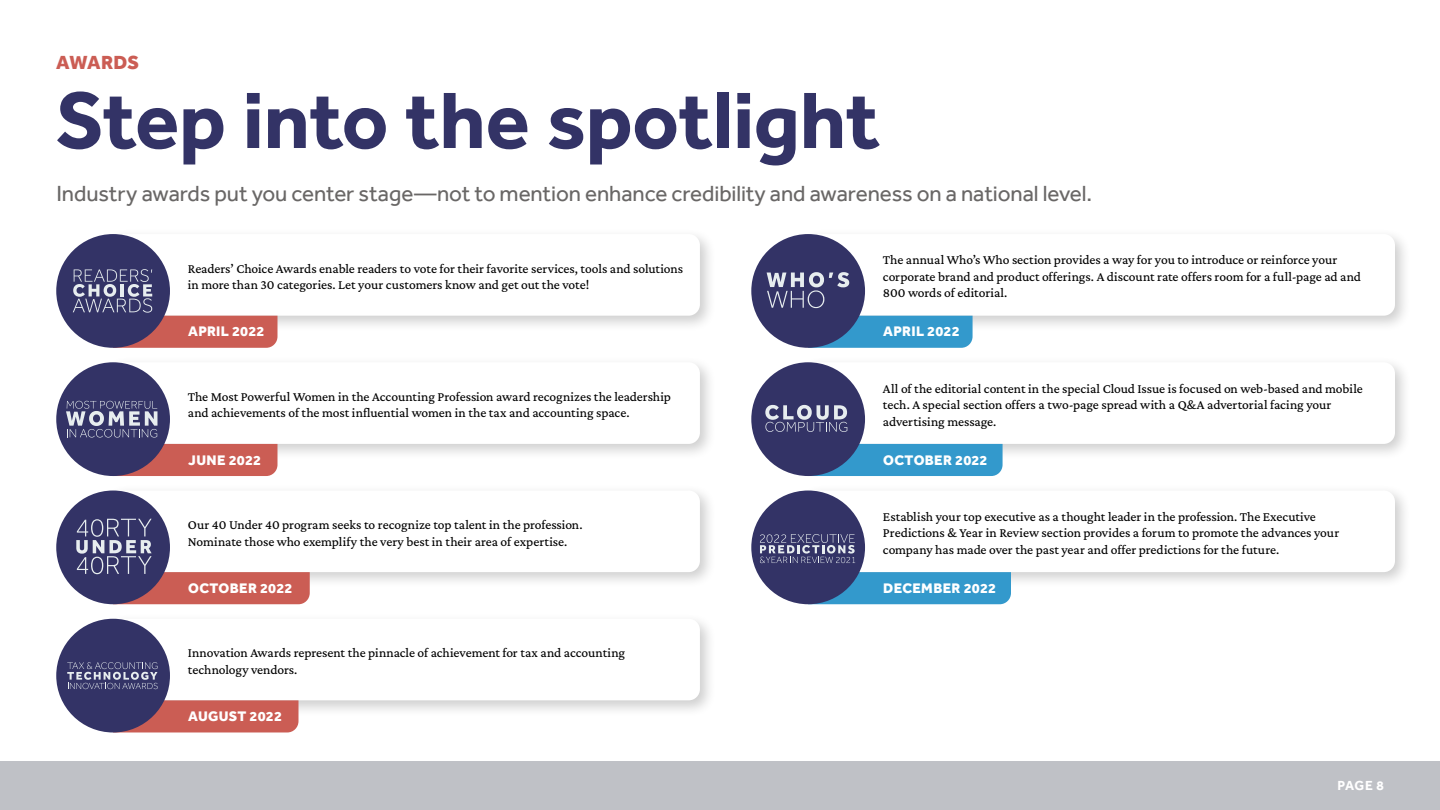
<style>
.page{position:relative;width:1440px;height:810px;background:#fff}
.page>*{position:absolute;margin:0;border:0;box-sizing:border-box;transform-origin:0 0}
.H1_Effra{font:700 82.5px "Effra";letter-spacing:-.005em;color:#336}
.H2_Effra{font:22.5px "Effra";letter-spacing:-.005em;color:#696766}
.H0_Effra{font:800 19.5px "Effra";letter-spacing:.01em;color:#cb5d54}
.H0_Effra-2{font:800 14.25px "Effra";letter-spacing:.02em;color:#fff}
.Body_Basic{font:13.5px/16.5px "Crimson Pro";letter-spacing:-.005em;color:#000}
.t1{font:700 13.5px "Effra";color:#fff}
</style>
<div class="page">
<div style="left:0;top:762px;width:1440px;height:48px;background:#bfc1c6"></div>
<div style="left:107px;top:228px;width:610px;height:105px;background:#000;opacity:.2"></div>
<svg style="left:121px;top:234px;width:579px;height:82px"></svg>
<div style="left:56px;top:234px;width:114px;height:114px;background:#336;border-radius:50%"></div>
<svg style="left:73px;top:269px;width:205px;height:79px"></svg>
<div style="left:802px;top:228px;width:610px;height:105px;background:#000;opacity:.2"></div>
<svg style="left:816px;top:234px;width:579px;height:82px"></svg>
<div style="left:816px;top:316px;width:157px;height:32px;background:#39c"></div>
<div style="left:751px;top:234px;width:114px;height:114px;background:#336;border-radius:50%"></div>
<svg style="left:767px;top:272px;width:82px;height:36px"></svg>
<div style="left:107px;top:612px;width:610px;height:105px;background:#000;opacity:.2"></div>
<svg style="left:121px;top:619px;width:579px;height:81px"></svg>
<div style="left:121px;top:700px;width:178px;height:32px;background:#cb5d54"></div>
<div style="left:56px;top:619px;width:114px;height:113px;background:#336;border-radius:50%"></div>
<svg style="left:67px;top:662px;width:91px;height:27px"></svg>
<div style="left:107px;top:484px;width:610px;height:105px;background:#000;opacity:.2"></div>
<svg style="left:121px;top:491px;width:579px;height:81px"></svg>
<div style="left:56px;top:491px;width:114px;height:113px;background:#336;border-radius:50%"></div>
<svg style="left:76px;top:519px;width:234px;height:85px"></svg>
<div style="left:802px;top:484px;width:610px;height:105px;background:#000;opacity:.2"></div>
<svg style="left:816px;top:491px;width:579px;height:81px"></svg>
<div style="left:816px;top:572px;width:195px;height:32px;background:#39c"></div>
<div style="left:751px;top:491px;width:114px;height:113px;background:#336;border-radius:50%"></div>
<svg style="left:760px;top:534px;width:95px;height:29px"></svg>
<div style="left:107px;top:356px;width:610px;height:105px;background:#000;opacity:.2"></div>
<svg style="left:121px;top:362px;width:579px;height:82px"></svg>
<div style="left:121px;top:444px;width:157px;height:32px;background:#cb5d54"></div>
<div style="left:56px;top:362px;width:114px;height:114px;background:#336;border-radius:50%"></div>
<svg style="left:66px;top:401px;width:91px;height:37px"></svg>
<div style="left:802px;top:356px;width:610px;height:105px;background:#000;opacity:.2"></div>
<svg style="left:816px;top:362px;width:579px;height:82px"></svg>
<div style="left:816px;top:444px;width:187px;height:32px;background:#39c"></div>
<div style="left:751px;top:362px;width:114px;height:114px;background:#336;border-radius:50%"></div>
<svg style="left:765px;top:405px;width:82px;height:27px"></svg>
<p class="H0_Effra" style="left:56px;top:51px;width:84px">AWARDS</p>
<p class="H1_Effra" style="left:56px;top:71px;width:826px">Step into the spotlight</p>
<p class="H2_Effra" style="left:56px;top:180px;width:1037px">Industry awards put you center stage—not to mention enhance credibility and awareness on a national level.</p>
<p class="Body_Basic" style="left:188px;top:260px;width:497px">Readers’ Choice Awards enable readers to vote for their favorite services, tools and solutions in more than 30 categories. Let your customers know and get out the vote!</p>
<p class="H0_Effra-2" style="left:188px;top:323px;width:78px">APRIL 2022</p>
<p class="Body_Basic" style="left:188px;top:388px;width:485px">The Most Powerful Women in the Accounting Profession award recognizes the leadership and achievements of the most influential women in the tax and accounting space.</p>
<p class="H0_Effra-2" style="left:188px;top:451px;width:74px">JUNE 2022</p>
<p class="Body_Basic" style="left:188px;top:516px;width:396px">Our 40 Under 40 program seeks to recognize top talent in the profession.<br>Nominate those who exemplify the very best in their area of expertise.</p>
<p class="H0_Effra-2" style="left:188px;top:580px;width:106px">OCTOBER 2022</p>
<p class="Body_Basic" style="left:188px;top:645px;width:439px">Innovation Awards represent the pinnacle of achievement for tax and accounting technology vendors.</p>
<p class="H0_Effra-2" style="left:188px;top:708px;width:95px">AUGUST 2022</p>
<p class="Body_Basic" style="left:883px;top:252px;width:480px">The annual Who’s Who section provides a way for you to introduce or reinforce your corporate brand and product offerings. A discount rate offers room for a full-page ad and<br>800 words of editorial.</p>
<p class="H0_Effra-2" style="left:883px;top:323px;width:78px">APRIL 2022</p>
<p class="Body_Basic" style="left:883px;top:380px;width:481px">All of the editorial content in the special Cloud Issue is focused on web-based and mobile tech. A special section offers a two-page spread with a Q&amp;A advertorial facing your advertising message.</p>
<p class="H0_Effra-2" style="left:883px;top:451px;width:106px">OCTOBER 2022</p>
<p class="Body_Basic" style="left:883px;top:508px;width:458px">Establish your top executive as a thought leader in the profession. The Executive<br>Predictions &amp; Year in Review section provides a forum to promote the advances your company has made over the past year and offer predictions for the future.</p>
<p class="H0_Effra-2" style="left:883px;top:580px;width:114px">DECEMBER 2022</p>
<p class="t1" style="left:1338px;top:778px;width:48px">PAGE 8</p>
</div>
